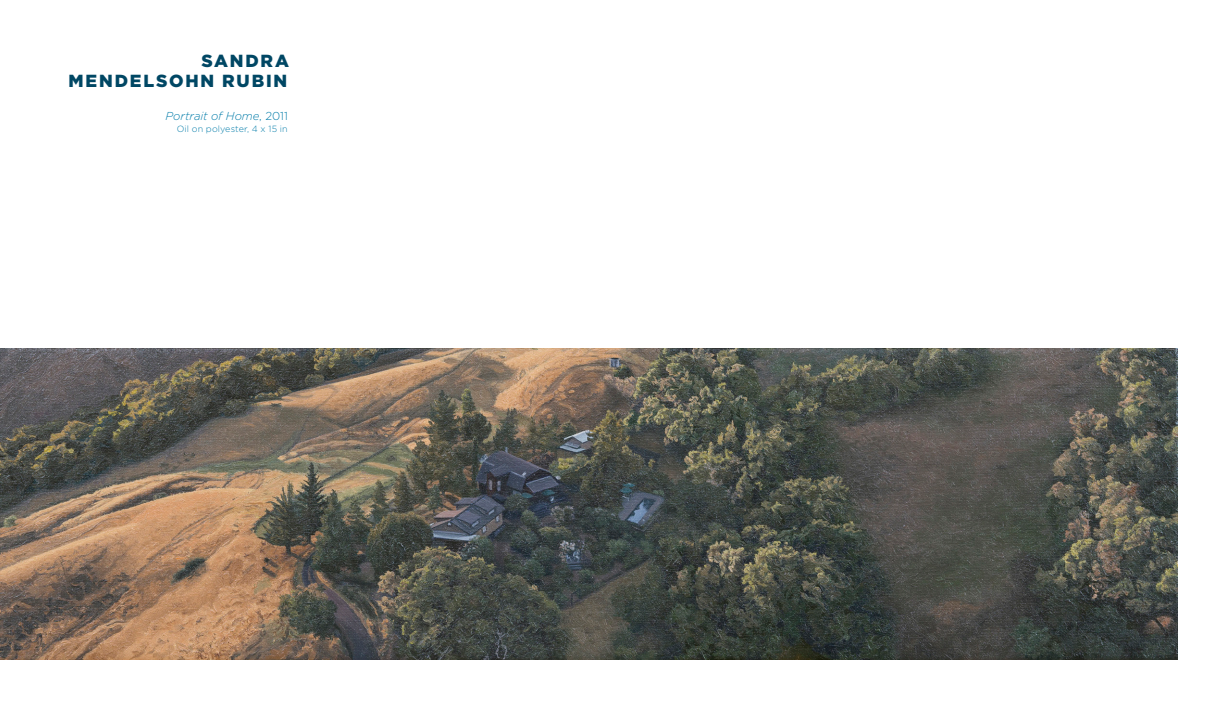
<style>
.page{position:relative;width:1224px;height:720px;background:#fff}
.page>*{position:absolute;margin:0;border:0;box-sizing:border-box;transform-origin:0 0}
.P1_author_artist_nam{font:900 17.5px/20.5px "Gotham";letter-spacing:.105em;color:#004764;text-align:right}
.H8_2_-_art_title{font:italic 300 11.5px "Gotham";color:#067eaa}
.H8_-_art_date{font:300 9px "Gotham";letter-spacing:.01em;color:#067eaa}
.s1{font-style:normal}
</style>
<div class="page">
<img style="left:0;top:349px;width:1177px;height:311px">
<p class="P1_author_artist_nam" style="left:68px;top:50px;width:222px">SANDRA<br>MENDELSOHN RUBIN</p>
<p class="H8_2_-_art_title" style="left:165px;top:109px;width:124px">Portrait of Home<span class="s1">, 2011</span></p>
<p class="H8_-_art_date" style="left:177px;top:124px;width:112px">Oil on polyester, 4 x 15 in</p>
</div>
